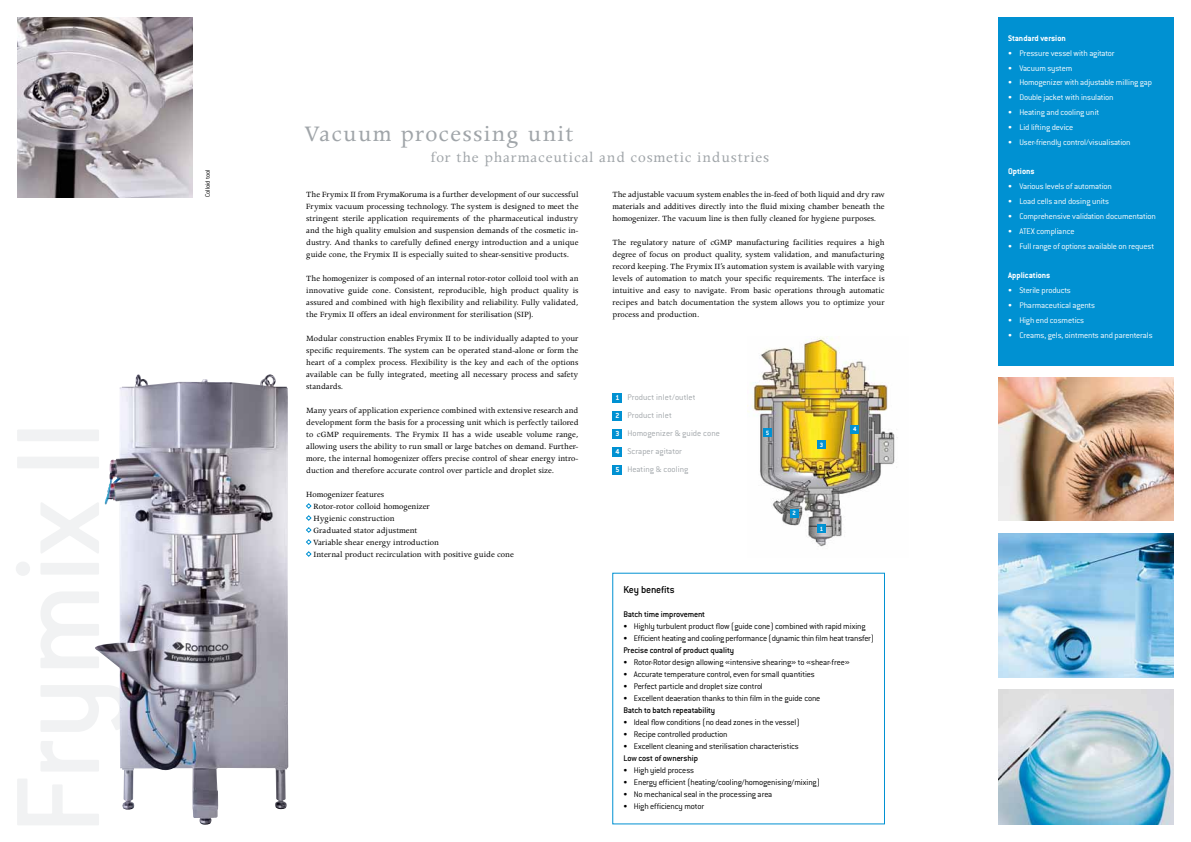
<style>
.page{position:relative;width:1191px;height:842px;background:#fff}
.page>*{position:absolute;margin:0;border:0;box-sizing:border-box;transform-origin:0 0}
.t1{font:25px "Apollo";letter-spacing:.05em;color:#a0a5a9}
.t2{font:16px "Apollo";letter-spacing:.05em;color:#a0a5a9}
.t3{font:500 11px "Conduit ITC";letter-spacing:-.015em;color:#000}
.t4{font:9px/12px "Apollo";color:#000;text-align:justify}
.t5{font:300 9px "Conduit ITC";letter-spacing:-.015em;color:#000}
.t6{font:300 9px "Conduit ITC";letter-spacing:-.015em;color:#fff}
.t7{font:500 9px "Conduit ITC";letter-spacing:-.015em;color:#000}
.t8{font:300 9px/18px "Conduit ITC";letter-spacing:.005em;color:#a0a5a9}
.t9{font:700 9px "Conduit ITC";color:#fff}
.t10{font:300 7px "Conduit ITC";letter-spacing:-.015em;color:#000}
.t11{font:700 6.7px "Conduit ITC";color:#fff}
.s1{font-weight:700;font-size:8px;color:#fff}
</style>
<div class="page">
<div style="left:612px;top:393px;width:10px;height:9px;background:#0091d2"></div>
<div style="left:612px;top:411px;width:10px;height:9px;background:#0091d2"></div>
<div style="left:612px;top:429px;width:10px;height:9px;background:#0091d2"></div>
<div style="left:612px;top:447px;width:10px;height:9px;background:#0091d2"></div>
<div style="left:612px;top:465px;width:10px;height:9px;background:#0091d2"></div>
<img style="left:998px;top:377px;width:176px;height:144px">
<div style="left:998px;top:17px;width:176px;height:348px;background:#0091d2"></div>
<svg style="left:306px;top:503px;width:5px;height:6px"></svg>
<svg style="left:306px;top:515px;width:5px;height:6px"></svg>
<svg style="left:306px;top:527px;width:5px;height:6px"></svg>
<svg style="left:306px;top:539px;width:5px;height:6px"></svg>
<svg style="left:306px;top:551px;width:5px;height:6px"></svg>
<img style="left:998px;top:689px;width:176px;height:136px">
<img style="left:998px;top:533px;width:176px;height:144px">
<img style="left:17px;top:17px;width:176px;height:180px">
<img style="left:95px;top:374px;width:192px;height:451px">
<img style="left:747px;top:336px;width:151px;height:211px">
<div style="left:817px;top:525px;width:8px;height:8px;background:#0091d2"></div>
<div style="left:790px;top:509px;width:8px;height:8px;background:#0091d2"></div>
<div style="left:817px;top:441px;width:8px;height:8px;background:#0091d2"></div>
<div style="left:850px;top:425px;width:9px;height:8px;background:#0091d2"></div>
<div style="left:763px;top:429px;width:9px;height:8px;background:#0091d2"></div>
<p class="t10" style="left:204px;top:197px;width:29px;rotate:-90deg">Colloid tool</p>
<h1 class="t1" style="left:304px;top:120px;width:271px">Vacuum processing unit</h1>
<h2 class="t2" style="left:431px;top:149px;width:340px">for the pharmaceutical and cosmetic industries</h2>
<p class="t4" style="left:612px;top:189px;width:274px">The adjustable vacuum system enables the in-feed of both liquid and dry raw materials and additives directly into the fluid mixing chamber beneath the homogenizer. The vacuum line is then fully cleaned for hygiene purposes.</p>
<p class="t4" style="left:612px;top:237px;width:274px">The regulatory nature of cGMP manufacturing facilities requires a high degree of focus on product quality, system validation, and manufacturing record keeping. The Frymix II’s automation system is available with varying levels of automation to match your specific requirements. The interface is intuitive and easy to navigate. From basic operations through automatic recipes and batch documentation the system allows you to optimize your process and production.</p>
<p class="t4" style="left:306px;top:189px;width:274px">The Frymix II from FrymaKoruma is a further development of our successful Frymix vacuum processing technology. The system is designed to meet the stringent sterile application requirements of the pharmaceutical industry and the high quality emulsion and suspension demands of the cosmetic in&shy;dustry. And thanks to carefully defined energy introduction and a unique guide cone, the Frymix II is especially suited to shear-sensitive products.</p>
<p class="t4" style="left:306px;top:273px;width:274px">The homogenizer is composed of an internal rotor-rotor colloid tool with an innovative guide cone. Consistent, reproducible, high product quality is assured and combined with high flexibility and reliability. Fully validated, the Frymix II offers an ideal environment for sterilisation (SIP).</p>
<p class="t4" style="left:306px;top:333px;width:274px">Modular construction enables Frymix II to be individually adapted to your specific requirements. The system can be operated stand-alone or form the heart of a complex process. Flexibility is the key and each of the options available can be fully integrated, meeting all necessary process and safety standards.</p>
<p class="t4" style="left:306px;top:405px;width:274px">Many years of application experience combined with extensive research and development form the basis for a processing unit which is perfectly tailored to cGMP requirements. The Frymix II has a wide useable volume range, allowing users the ability to run small or large batches on demand. Further&shy;more, the internal homogenizer offers precise control of shear energy intro&shy;duction and therefore accurate control over particle and droplet size.</p>
<p class="t4" style="left:313px;top:489px;width:202px;text-align:left;text-indent:-7px">Homogenizer features<br>Rotor-rotor colloid homogenizer<br>Hygienic construction<br>Graduated stator adjustment<br>Variable shear energy introduction<br>Internal product recirculation with positive guide cone</p>
<p class="t8" style="left:615px;top:388px;width:106px"><span class="s1">1</span> Product inlet/outlet<br><span class="s1">2</span> Product inlet<br><span class="s1">3</span> Homogenizer &amp; guide cone<br><span class="s1">4</span> Scraper agitator<br><span class="s1">5</span> Heating &amp; cooling</p>
<p class="t11" style="left:853px;top:425px;width:5px">4</p>
<p class="t11" style="left:766px;top:429px;width:5px">5</p>
<p class="t11" style="left:820px;top:441px;width:5px">3</p>
<p class="t11" style="left:792px;top:509px;width:5px">2</p>
<p class="t11" style="left:820px;top:525px;width:5px">1</p>
<p class="t3" style="left:623px;top:583px;width:53px">Key benefits</p>
<p class="t7" style="left:623px;top:609px;width:83px">Batch time improvement</p>
<p class="t5" style="left:623px;top:621px;width:244px">• Highly turbulent product flow (guide cone) combined with rapid mixing</p>
<p class="t5" style="left:623px;top:633px;width:252px">• Efficient heating and cooling performance (dynamic thin film heat transfer)</p>
<p class="t7" style="left:623px;top:645px;width:112px">Precise control of product quality</p>
<p class="t5" style="left:623px;top:657px;width:228px">• Rotor-Rotor design allowing «intensive shearing» to «shear-free»</p>
<p class="t5" style="left:623px;top:669px;width:193px">• Accurate temperature control, even for small quantities</p>
<p class="t5" style="left:623px;top:681px;width:141px">• Perfect particle and droplet size control</p>
<p class="t5" style="left:623px;top:693px;width:198px">• Excellent deaeration thanks to thin film in the guide cone</p>
<p class="t7" style="left:623px;top:705px;width:93px">Batch to batch repeatability</p>
<p class="t5" style="left:623px;top:717px;width:178px">• Ideal flow conditions (no dead zones in the vessel)</p>
<p class="t5" style="left:623px;top:729px;width:106px">• Recipe controlled production</p>
<p class="t5" style="left:623px;top:741px;width:177px">• Excellent cleaning and sterilisation characteristics</p>
<p class="t7" style="left:623px;top:753px;width:76px">Low cost of ownership</p>
<p class="t5" style="left:623px;top:765px;width:72px">• High yield process</p>
<p class="t5" style="left:623px;top:777px;width:198px">• Energy efficient (heating/cooling/homogenising/mixing)</p>
<p class="t5" style="left:623px;top:789px;width:150px">• No mechanical seal in the processing area</p>
<p class="t5" style="left:623px;top:801px;width:82px">• High efficiency motor</p>
<p class="t9" style="left:1008px;top:33px;width:59px">Standard version</p>
<p class="t6" style="left:1008px;top:48px;width:108px">• Pressure vessel with agitator</p>
<p class="t6" style="left:1008px;top:63px;width:66px">• Vacuum system</p>
<p class="t6" style="left:1008px;top:78px;width:145px">• Homogenizer with adjustable milling gap</p>
<p class="t6" style="left:1008px;top:93px;width:107px">• Double jacket with insulation</p>
<p class="t6" style="left:1008px;top:107px;width:93px">• Heating and cooling unit</p>
<p class="t6" style="left:1008px;top:122px;width:67px">• Lid lifting device</p>
<p class="t6" style="left:1008px;top:137px;width:124px">• User-friendly control/visualisation</p>
<p class="t9" style="left:1008px;top:166px;width:28px">Options</p>
<p class="t6" style="left:1008px;top:182px;width:105px">• Various levels of automation</p>
<p class="t6" style="left:1008px;top:196px;width:102px">• Load cells and dosing units</p>
<p class="t6" style="left:1008px;top:211px;width:149px">• Comprehensive validation documentation</p>
<p class="t6" style="left:1008px;top:226px;width:68px">• ATEX compliance</p>
<p class="t6" style="left:1008px;top:241px;width:147px">• Full range of options available on request</p>
<p class="t9" style="left:1008px;top:270px;width:44px">Applications</p>
<p class="t6" style="left:1008px;top:285px;width:64px">• Sterile products</p>
<p class="t6" style="left:1008px;top:300px;width:88px">• Pharmaceutical agents</p>
<p class="t6" style="left:1008px;top:315px;width:78px">• High end cosmetics</p>
<p class="t6" style="left:1008px;top:330px;width:146px">• Creams, gels, ointments and parenterals</p>
</div>
